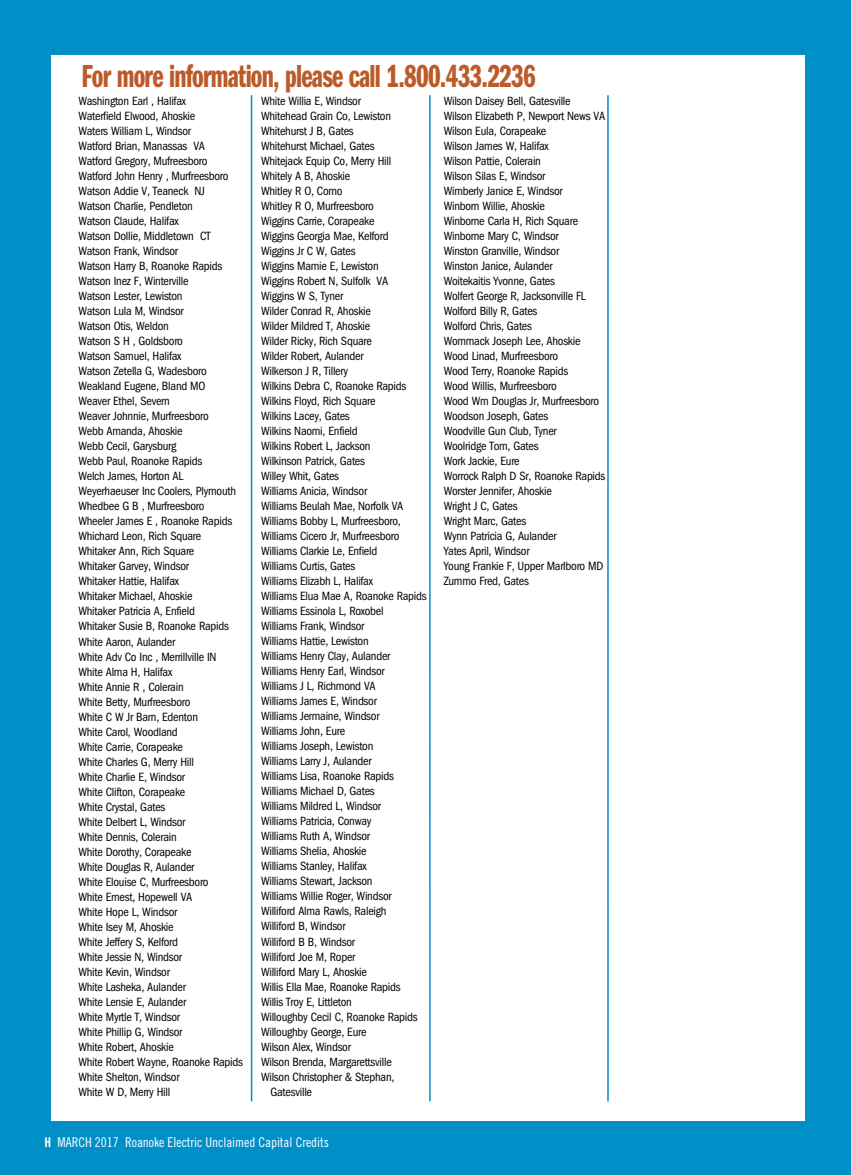
<style>
.page{position:relative;width:851px;height:1175px;background:#fff}
.page>*{position:absolute;margin:0;border:0;box-sizing:border-box;transform-origin:0 0}
.t1{font:33px "Franklin Gothic Demi Cmpr";letter-spacing:-.025em;color:#bc5a28;scale:.9 1}
.t2{font:13.5px "Trade Gothic Cond Eighteen";letter-spacing:-.005em;color:#fff}
.t3{font:condensed 12.3px/15px "Franklin Gothic";letter-spacing:-.02em;color:#000}
.s1{font-family:"Trade Gothic Bold Cond Twenty"}
</style>
<div class="page">
<div style="left:0;top:1121px;width:850px;height:53px;background:#008fc7"></div>
<div style="left:0;top:1px;width:50px;height:1173px;background:#008fc7"></div>
<div style="left:0;top:0;width:850px;height:54px;background:#008fc7"></div>
<div style="left:806px;top:7px;width:44px;height:1167px;background:#008fc7"></div>
<hr style="left:429px;top:95px;width:1px;height:1006px;background:#008fc7">
<hr style="left:251px;top:95px;width:1px;height:1006px;background:#008fc7">
<hr style="left:607px;top:95px;width:1px;height:1006px;background:#008fc7">
<h1 class="t1" style="left:81px;top:58px;width:506px">For more information, please call 1.800.433.2236</h1>
<p class="t3" style="left:78px;top:94px;width:166px">Washington Earl , Halifax<br>Waterfield Elwood, Ahoskie<br>Waters William L, Windsor<br>Watford Brian, Manassas VA<br>Watford Gregory, Mufreesboro<br>Watford John Henry , Murfreesboro<br>Watson Addie V, Teaneck NJ<br>Watson Charlie, Pendleton<br>Watson Claude, Halifax<br>Watson Dollie, Middletown CT<br>Watson Frank, Windsor<br>Watson Harry B, Roanoke Rapids<br>Watson Inez F, Winterville<br>Watson Lester, Lewiston<br>Watson Lula M, Windsor<br>Watson Otis, Weldon<br>Watson S H , Goldsboro<br>Watson Samuel, Halifax<br>Watson Zetella G, Wadesboro<br>Weakland Eugene, Bland MO<br>Weaver Ethel, Severn<br>Weaver Johnnie, Murfreesboro<br>Webb Amanda, Ahoskie<br>Webb Cecil, Garysburg<br>Webb Paul, Roanoke Rapids<br>Welch James, Horton AL<br>Weyerhaeuser Inc Coolers, Plymouth<br>Whedbee G B , Murfreesboro<br>Wheeler James E , Roanoke Rapids<br>Whichard Leon, Rich Square<br>Whitaker Ann, Rich Square<br>Whitaker Garvey, Windsor<br>Whitaker Hattie, Halifax<br>Whitaker Michael, Ahoskie<br>Whitaker Patricia A, Enfield<br>Whitaker Susie B, Roanoke Rapids<br>White Aaron, Aulander<br>White Adv Co Inc , Merrillville IN<br>White Alma H, Halifax<br>White Annie R , Colerain<br>White Betty, Murfreesboro<br>White C W Jr Barn, Edenton<br>White Carol, Woodland<br>White Carrie, Corapeake<br>White Charles G, Merry Hill<br>White Charlie E, Windsor<br>White Clifton, Corapeake<br>White Crystal, Gates<br>White Delbert L, Windsor<br>White Dennis, Colerain<br>White Dorothy, Corapeake<br>White Douglas R, Aulander<br>White Elouise C, Murfreesboro<br>White Ernest, Hopewell VA<br>White Hope L, Windsor<br>White Isey M, Ahoskie<br>White Jeffery S, Kelford<br>White Jessie N, Windsor<br>White Kevin, Windsor<br>White Lasheka, Aulander<br>White Lensie E, Aulander<br>White Myrtle T, Windsor<br>White Phillip G, Windsor<br>White Robert, Ahoskie<br>White Robert Wayne, Roanoke Rapids<br>White Shelton, Windsor<br>White W D, Merry Hill</p>
<p class="t3" style="left:261px;top:94px;width:101px">White Willia E, Windsor</p>
<p class="t3" style="left:261px;top:109px;width:131px">Whitehead Grain Co, Lewiston</p>
<p class="t3" style="left:261px;top:124px;width:94px">Whitehurst J B, Gates</p>
<p class="t3" style="left:261px;top:139px;width:115px">Whitehurst Michael, Gates</p>
<p class="t3" style="left:261px;top:154px;width:132px">Whitejack Equip Co, Merry Hill</p>
<p class="t3" style="left:261px;top:169px;width:91px">Whitely A B, Ahoskie</p>
<p class="t3" style="left:261px;top:184px;width:83px">Whitley R O, Como</p>
<p class="t3" style="left:261px;top:199px;width:114px">Whitley R O, Murfreesboro</p>
<p class="t3" style="left:261px;top:214px;width:115px">Wiggins Carrie, Corapeake</p>
<p class="t3" style="left:261px;top:229px;width:129px">Wiggins Georgia Mae, Kelford</p>
<p class="t3" style="left:261px;top:244px;width:96px">Wiggins Jr C W, Gates</p>
<p class="t3" style="left:261px;top:259px;width:119px">Wiggins Mamie E, Lewiston</p>
<p class="t3" style="left:261px;top:274px;width:129px">Wiggins Robert N, Sulfolk VA</p>
<p class="t3" style="left:261px;top:289px;width:84px">Wiggins W S, Tyner</p>
<p class="t3" style="left:261px;top:304px;width:111px">Wilder Conrad R, Ahoskie</p>
<p class="t3" style="left:261px;top:319px;width:111px">Wilder Mildred T, Ahoskie</p>
<p class="t3" style="left:261px;top:334px;width:112px">Wilder Ricky, Rich Square</p>
<p class="t3" style="left:261px;top:349px;width:104px">Wilder Robert, Aulander</p>
<p class="t3" style="left:261px;top:364px;width:89px">Wilkerson J R, Tillery</p>
<p class="t3" style="left:261px;top:379px;width:147px">Wilkins Debra C, Roanoke Rapids</p>
<p class="t3" style="left:261px;top:394px;width:116px">Wilkins Floyd, Rich Square</p>
<p class="t3" style="left:261px;top:409px;width:90px">Wilkins Lacey, Gates</p>
<p class="t3" style="left:261px;top:424px;width:98px">Wilkins Naomi, Enfield</p>
<p class="t3" style="left:261px;top:439px;width:111px">Wilkins Robert L, Jackson</p>
<p class="t3" style="left:261px;top:454px;width:105px">Wilkinson Patrick, Gates</p>
<p class="t3" style="left:261px;top:469px;width:80px">Willey Whit, Gates</p>
<p class="t3" style="left:261px;top:484px;width:108px">Williams Anicia, Windsor</p>
<p class="t3" style="left:261px;top:499px;width:144px">Williams Beulah Mae, Norfolk VA</p>
<p class="t3" style="left:261px;top:514px;width:141px">Williams Bobby L, Murfreesboro,</p>
<p class="t3" style="left:261px;top:529px;width:140px">Williams Cicero Jr, Murfreesboro</p>
<p class="t3" style="left:261px;top:544px;width:118px">Williams Clarkie Le, Enfield</p>
<p class="t3" style="left:261px;top:559px;width:96px">Williams Curtis, Gates</p>
<p class="t3" style="left:261px;top:574px;width:113px">Williams Elizabh L, Halifax</p>
<p class="t3" style="left:261px;top:589px;width:167px">Williams Elua Mae A, Roanoke Rapids</p>
<p class="t3" style="left:261px;top:604px;width:124px">Williams Essinola L, Roxobel</p>
<p class="t3" style="left:261px;top:619px;width:105px">Williams Frank, Windsor</p>
<p class="t3" style="left:261px;top:634px;width:109px">Williams Hattie, Lewiston</p>
<p class="t3" style="left:261px;top:649px;width:131px">Williams Henry Clay, Aulander</p>
<p class="t3" style="left:261px;top:664px;width:125px">Williams Henry Earl, Windsor</p>
<p class="t3" style="left:261px;top:679px;width:116px">Williams J L, Richmond VA</p>
<p class="t3" style="left:261px;top:694px;width:117px">Williams James E, Windsor</p>
<p class="t3" style="left:261px;top:709px;width:120px">Williams Jermaine, Windsor</p>
<p class="t3" style="left:261px;top:724px;width:86px">Williams John, Eure</p>
<p class="t3" style="left:261px;top:739px;width:114px">Williams Joseph, Lewiston</p>
<p class="t3" style="left:261px;top:754px;width:112px">Williams Larry J, Aulander</p>
<p class="t3" style="left:261px;top:769px;width:134px">Williams Lisa, Roanoke Rapids</p>
<p class="t3" style="left:261px;top:784px;width:115px">Williams Michael D, Gates</p>
<p class="t3" style="left:261px;top:799px;width:121px">Williams Mildred L, Windsor</p>
<p class="t3" style="left:261px;top:814px;width:112px">Williams Patricia, Conway</p>
<p class="t3" style="left:261px;top:829px;width:110px">Williams Ruth A, Windsor</p>
<p class="t3" style="left:261px;top:844px;width:107px">Williams Shelia, Ahoskie</p>
<p class="t3" style="left:261px;top:859px;width:107px">Williams Stanley, Halifax</p>
<p class="t3" style="left:261px;top:874px;width:113px">Williams Stewart, Jackson</p>
<p class="t3" style="left:261px;top:889px;width:132px">Williams Willie Roger, Windsor</p>
<p class="t3" style="left:261px;top:904px;width:127px">Williford Alma Rawls, Raleigh</p>
<p class="t3" style="left:261px;top:919px;width:86px">Williford B, Windsor</p>
<p class="t3" style="left:261px;top:934px;width:95px">Williford B B, Windsor</p>
<p class="t3" style="left:261px;top:949px;width:96px">Williford Joe M, Roper</p>
<p class="t3" style="left:261px;top:964px;width:107px">Williford Mary L, Ahoskie</p>
<p class="t3" style="left:261px;top:979px;width:141px">Willis Ella Mae, Roanoke Rapids</p>
<p class="t3" style="left:261px;top:994px;width:92px">Willis Troy E, Littleton</p>
<p class="t3" style="left:261px;top:1009px;width:158px">Willoughby Cecil C, Roanoke Rapids</p>
<p class="t3" style="left:261px;top:1024px;width:107px">Willoughby George, Eure</p>
<p class="t3" style="left:261px;top:1039px;width:91px">Wilson Alex, Windsor</p>
<p class="t3" style="left:261px;top:1054px;width:132px">Wilson Brenda, Margarettsville</p>
<p class="t3" style="left:261px;top:1069px;width:135px">Wilson Christopher &amp; Stephan,</p>
<p class="t3" style="left:270px;top:1084px;width:43px">Gatesville</p>
<p class="t2" style="left:44px;top:1134px;width:286px"><span class="s1">H</span> MARCH 2017 Roanoke Electric Unclaimed Capital Credits</p>
<p class="t3" style="left:443px;top:94px;width:163px">Wilson Daisey Bell, Gatesville<br>Wilson Elizabeth P, Newport News VA<br>Wilson Eula, Corapeake<br>Wilson James W, Halifax<br>Wilson Pattie, Colerain<br>Wilson Silas E, Windsor<br>Wimberly Janice E, Windsor<br>Winborn Willie, Ahoskie<br>Winborne Carla H, Rich Square<br>Winborne Mary C, Windsor<br>Winston Granville, Windsor<br>Winston Janice, Aulander<br>Woitekaitis Yvonne, Gates<br>Wolfert George R, Jacksonville FL<br>Wolford Billy R, Gates<br>Wolford Chris, Gates<br>Wommack Joseph Lee, Ahoskie<br>Wood Linad, Murfreesboro<br>Wood Terry, Roanoke Rapids<br>Wood Willis, Murfreesboro<br>Wood Wm Douglas Jr, Murfreesboro<br>Woodson Joseph, Gates<br>Woodville Gun Club, Tyner<br>Woolridge Tom, Gates<br>Work Jackie, Eure<br>Worrock Ralph D Sr, Roanoke Rapids<br>Worster Jennifer, Ahoskie<br>Wright J C, Gates<br>Wright Marc, Gates<br>Wynn Patricia G, Aulander<br>Yates April, Windsor<br>Young Frankie F, Upper Marlboro MD<br>Zummo Fred, Gates</p>
</div>
